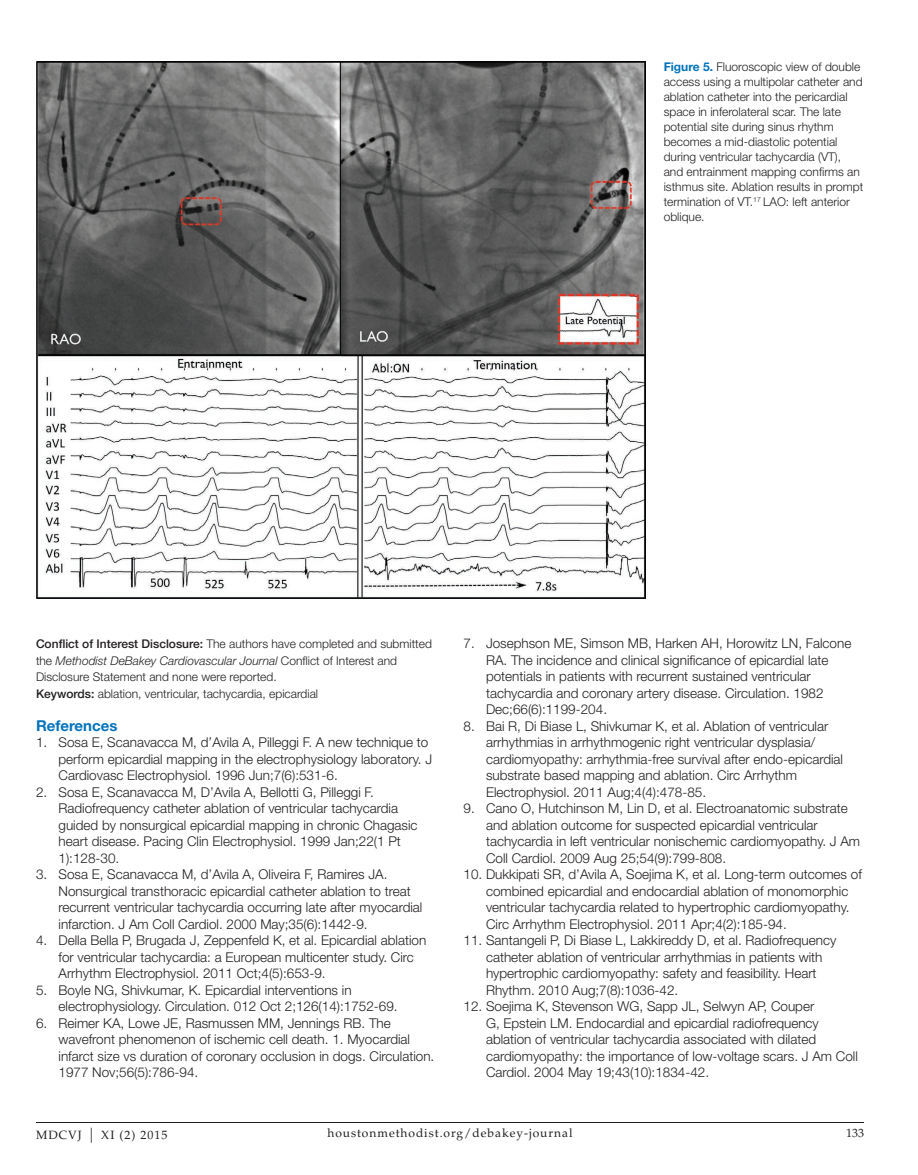
<style>
.page{position:relative;width:918px;height:1175px;background:#fff}
.page>*{position:absolute;margin:0;border:0;box-sizing:border-box;transform-origin:0 0}
.t1{font:700 15px "Helvetica Neue";color:#0072bc}
.t2{font:300 13.5px/16.5px "Helvetica Neue";color:#231f20}
.t3{font:300 12px/15px "Helvetica Neue";color:#231f20}
.t4{font:12px "Palatino";letter-spacing:.08em;color:#231f20}
.s1{font-weight:700;color:#0072bc}
.s2{font-weight:500}
.s3{font-style:italic}
.s4{font-weight:300;font-size:15px}
</style>
<div class="page">
<hr style="left:36px;top:1122px;width:828px;height:1px;background:#231f20">
<img style="left:36px;top:62px;width:610px;height:536px">
<p class="t3" style="left:664px;top:59px;width:201px"><span class="s1">Figure 5.</span> Fluoroscopic view of double access using a multipolar catheter and ablation catheter into the pericardial space in inferolateral scar. The late potential site during sinus rhythm becomes a mid-diastolic potential during ventricular tachycardia (VT), and entrainment mapping confirms an isthmus site. Ablation results in prompt termination of VT.<sup>17</sup> LAO: left anterior oblique.</p>
<p class="t3" style="left:36px;top:635px;width:397px;line-height:16.5px"><span class="s2">Conflict of Interest Disclosure:</span> The authors have completed and submitted the <span class="s3">Methodist DeBakey Cardiovascular Journal</span> Conflict of Interest and Disclosure Statement and none were reported.<br><span class="s2">Keywords:</span> ablation, ventricular, tachycardia, epicardial</p>
<p class="t1" style="left:36px;top:716px;width:83px">References</p>
<p class="t2" style="left:59px;top:734px;width:375px;text-indent:-23px">1. Sosa E, Scanavacca M, d’Avila A, Pilleggi F. A new technique to perform epicardial mapping in the electrophysiology laboratory. J<br>Cardiovasc Electrophysiol. 1996 Jun;7(6):531-6.</p>
<p class="t2" style="left:59px;top:783px;width:361px;text-indent:-23px">2. Sosa E, Scanavacca M, D’Avila A, Bellotti G, Pilleggi F.<br>Radiofrequency catheter ablation of ventricular tachycardia guided by nonsurgical epicardial mapping in chronic Chagasic heart disease. Pacing Clin Electrophysiol. 1999 Jan;22(1 Pt 1):128-30.</p>
<p class="t2" style="left:59px;top:866px;width:365px;text-indent:-23px">3. Sosa E, Scanavacca M, d’Avila A, Oliveira F, Ramires JA.<br>Nonsurgical transthoracic epicardial catheter ablation to treat recurrent ventricular tachycardia occurring late after myocardial infarction. J Am Coll Cardiol. 2000 May;35(6):1442-9.</p>
<p class="t2" style="left:59px;top:932px;width:369px;text-indent:-23px">4. Della Bella P, Brugada J, Zeppenfeld K, et al. Epicardial ablation for ventricular tachycardia: a European multicenter study. Circ<br>Arrhythm Electrophysiol. 2011 Oct;4(5):653-9.</p>
<p class="t2" style="left:59px;top:981px;width:341px;text-indent:-23px">5. Boyle NG, Shivkumar, K. Epicardial interventions in electrophysiology. Circulation. 012 Oct 2;126(14):1752-69.</p>
<p class="t2" style="left:59px;top:1014px;width:377px;text-indent:-23px">6. Reimer KA, Lowe JE, Rasmussen MM, Jennings RB. The wavefront phenomenon of ischemic cell death. 1. Myocardial infarct size vs duration of coronary occlusion in dogs. Circulation.<br>1977 Nov;56(5):786-94.</p>
<p class="t2" style="left:486px;top:635px;width:367px;text-indent:-23px">7. Josephson ME, Simson MB, Harken AH, Horowitz LN, Falcone RA. The incidence and clinical significance of epicardial late potentials in patients with recurrent sustained ventricular tachycardia and coronary artery disease. Circulation. 1982<br>Dec;66(6):1199-204.</p>
<p class="t2" style="left:486px;top:717px;width:359px;text-indent:-23px">8. Bai R, Di Biase L, Shivkumar K, et al. Ablation of ventricular arrhythmias in arrhythmogenic right ventricular dysplasia/ cardiomyopathy: arrhythmia-free survival after endo-epicardial substrate based mapping and ablation. Circ Arrhythm Electrophysiol. 2011 Aug;4(4):478-85.</p>
<p class="t2" style="left:486px;top:800px;width:376px;text-indent:-23px">9. Cano O, Hutchinson M, Lin D, et al. Electroanatomic substrate and ablation outcome for suspected epicardial ventricular tachycardia in left ventricular nonischemic cardiomyopathy. J Am Coll Cardiol. 2009 Aug 25;54(9):799-808.</p>
<p class="t2" style="left:486px;top:866px;width:377px;text-indent:-23px">10. Dukkipati SR, d’Avila A, Soejima K, et al. Long-term outcomes of combined epicardial and endocardial ablation of monomorphic ventricular tachycardia related to hypertrophic cardiomyopathy.<br>Circ Arrhythm Electrophysiol. 2011 Apr;4(2):185-94.</p>
<p class="t2" style="left:486px;top:932px;width:352px;text-indent:-23px">11. Santangeli P, Di Biase L, Lakkireddy D, et al. Radiofrequency catheter ablation of ventricular arrhythmias in patients with hypertrophic cardiomyopathy: safety and feasibility. Heart Rhythm. 2010 Aug;7(8):1036-42.</p>
<p class="t2" style="left:486px;top:998px;width:373px;text-indent:-23px">12. Soejima K, Stevenson WG, Sapp JL, Selwyn AP, Couper<br>G, Epstein LM. Endocardial and epicardial radiofrequency ablation of ventricular tachycardia associated with dilated cardiomyopathy: the importance of low-voltage scars. J Am Coll Cardiol. 2004 May 19;43(10):1834-42.</p>
<p class="t4" style="left:36px;top:1127px;width:133px">MDCVJ <span class="s4">|</span> XI (2) 2015</p>
<p class="t4" style="left:327px;top:1125px;width:247px">houstonmethodist.org/debakey-journal</p>
<p class="t4" style="left:846px;top:1125px;width:19px">133</p>
</div>
